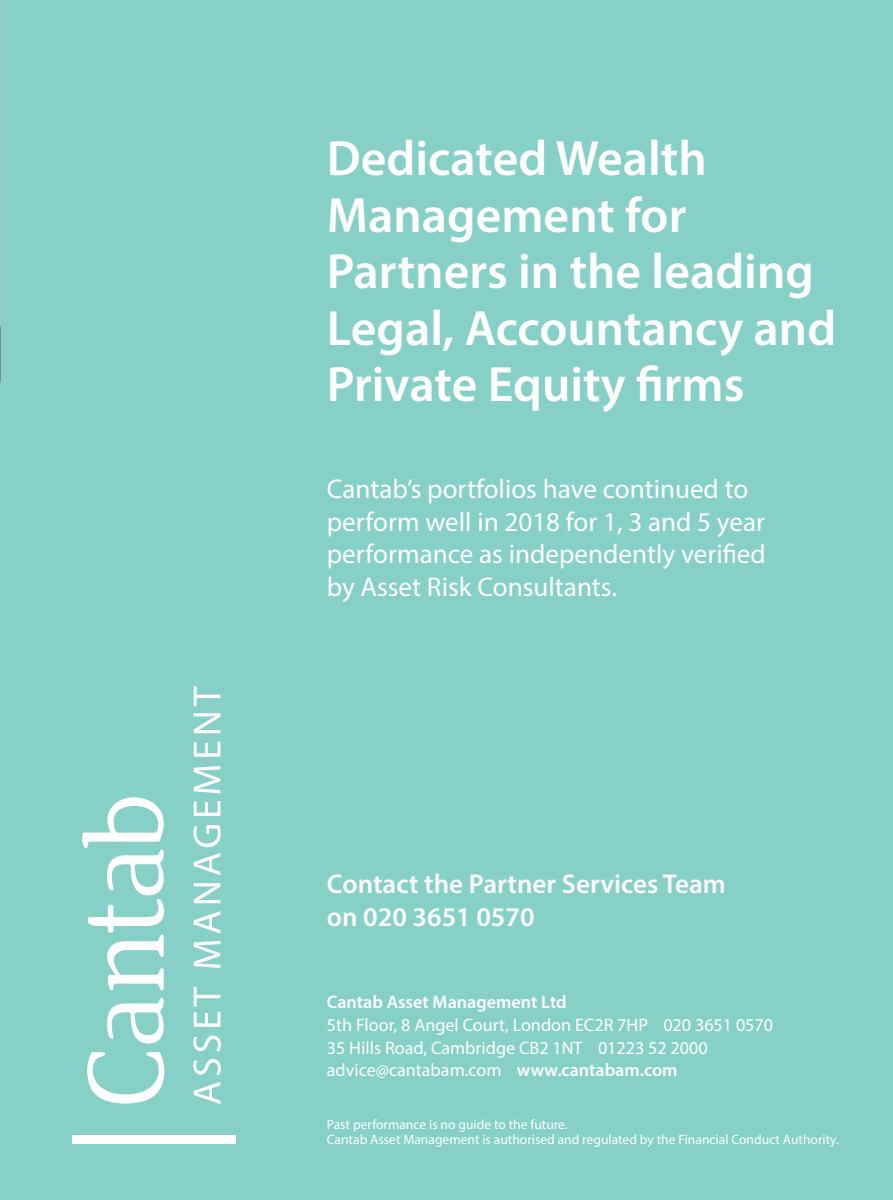
<style>
.page{position:relative;width:893px;height:1200px;background:#fff}
.page>*{position:absolute;margin:0;border:0;box-sizing:border-box;transform-origin:0 0}
.t1{font:600 49.8px/56.6px "Myriad Pro";color:#fff}
.t2{font:27.15px/32.5px "Myriad Pro";color:#fff}
.t3{font:600 27.15px/32.5px "Myriad Pro";color:#fff}
.t4{font:18.15px/22.6px "Myriad Pro";color:#fff}
.t5{font:600 18.15px "Myriad Pro";color:#fff}
.t6{font:13.5px/14.1px "Myriad Pro";color:#fff}
.s1{font-weight:600}
</style>
<div class="page">
<div style="left:0;top:0;width:893px;height:1199px;background:#86d0c8"></div>
<svg style="left:87px;top:1052px;width:77px;height:51px"></svg>
<svg style="left:107px;top:998px;width:57px;height:45px"></svg>
<svg style="left:82px;top:797px;width:82px;height:193px"></svg>
<svg style="left:194px;top:1082px;width:26px;height:21px"></svg>
<svg style="left:193px;top:1059px;width:28px;height:15px"></svg>
<svg style="left:193px;top:1035px;width:28px;height:16px"></svg>
<svg style="left:194px;top:986px;width:26px;height:40px"></svg>
<svg style="left:194px;top:940px;width:26px;height:27px"></svg>
<svg style="left:194px;top:911px;width:26px;height:22px"></svg>
<svg style="left:194px;top:883px;width:26px;height:20px"></svg>
<svg style="left:193px;top:825px;width:28px;height:50px"></svg>
<svg style="left:194px;top:801px;width:26px;height:14px"></svg>
<svg style="left:194px;top:766px;width:26px;height:27px"></svg>
<svg style="left:194px;top:741px;width:26px;height:15px"></svg>
<svg style="left:194px;top:713px;width:26px;height:20px"></svg>
<svg style="left:194px;top:686px;width:26px;height:20px"></svg>
<div style="left:72px;top:1134px;width:163px;height:9px;background:#fff"></div>
<img style="left:0;top:0;width:1px;height:383px">
<h1 class="t1" style="left:327px;top:129px;width:511px">Dedicated Wealth<br>Management for<br>Partners in the leading<br>Legal, Accountancy and<br>Private Equity firms</h1>
<p class="t2" style="left:327px;top:472px;width:440px">Cantab’s portfolios have continued to perform well in 2018 for 1, 3 and 5 year performance as independently verified by Asset Risk Consultants.</p>
<p class="t3" style="left:327px;top:866px;width:401px">Contact the Partner Services Team on 020 3651 0570</p>
<p class="t5" style="left:327px;top:990px;width:241px">Cantab Asset Management Ltd</p>
<p class="t4" style="left:327px;top:1012px;width:448px">5th Floor, 8 Angel Court, London EC2R 7HP 020 3651 0570<br>35 Hills Road, Cambridge CB2 1NT 01223 52 2000 advice@cantabam.com <span class="s1">www.cantabam.com</span></p>
<p class="t6" style="left:327px;top:1117px;width:514px">Past performance is no guide to the future.<br>Cantab Asset Management is authorised and regulated by the Financial Conduct Authority.</p>
</div>
